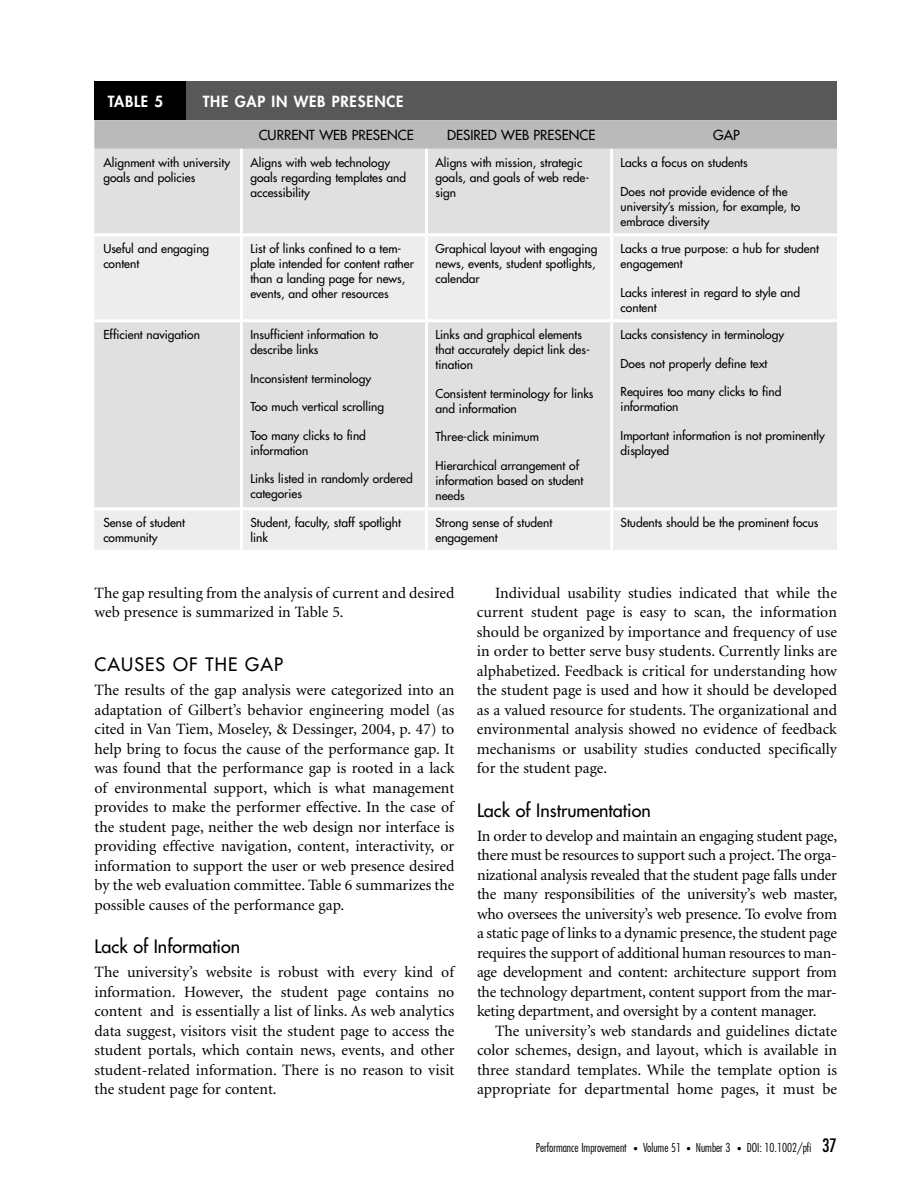
<style>
.page{position:relative;width:918px;height:1188px;background:#fff}
.page>*{position:absolute;margin:0;border:0;box-sizing:border-box;transform-origin:0 0}
.t1{font:18px "Futura";color:#000}
.t2{font:18px "Futura";letter-spacing:.06em;color:#000}
.t3{font:15.75px/19.5px "Minion";color:#000;text-align:justify}
.t4{font:800 15px "Futura";letter-spacing:.05em;color:#fff}
.t5{font:13.5px "Futura";color:#000}
.t6{font:12px/15px "Futura";color:#000}
.t7{font:300 condensed 12px "Futura";color:#000}
.s1{font-size:9px}
.s2{font-weight:400;font-size:18px}
</style>
<div class="page">
<div style="left:94px;top:120px;width:743px;height:29px;background:#bababa"></div>
<div style="left:94px;top:149px;width:743px;height:84px;background:#e0e0e0"></div>
<svg style="left:94px;top:236px;width:743px;height:314px;background:#e5e5e5"></svg>
<hr style="left:240px;top:149px;width:3px;height:84px;background:#fff">
<hr style="left:425px;top:149px;width:3px;height:84px;background:#fff">
<hr style="left:610px;top:149px;width:3px;height:84px;background:#fff">
<hr style="left:240px;top:236px;width:3px;height:83px;background:#fff">
<hr style="left:425px;top:236px;width:3px;height:83px;background:#fff">
<hr style="left:610px;top:236px;width:3px;height:83px;background:#fff">
<hr style="left:94px;top:319px;width:333px;height:3px;background:#fff">
<hr style="left:240px;top:322px;width:3px;height:185px;background:#fff">
<hr style="left:427px;top:319px;width:185px;height:3px;background:#fff">
<hr style="left:425px;top:322px;width:3px;height:185px;background:#fff">
<hr style="left:612px;top:319px;width:225px;height:3px;background:#fff">
<hr style="left:610px;top:322px;width:3px;height:185px;background:#fff">
<hr style="left:94px;top:507px;width:333px;height:3px;background:#fff">
<hr style="left:240px;top:510px;width:3px;height:40px;background:#fff">
<hr style="left:427px;top:507px;width:185px;height:3px;background:#fff">
<hr style="left:425px;top:510px;width:3px;height:40px;background:#fff">
<hr style="left:612px;top:507px;width:225px;height:3px;background:#fff">
<hr style="left:610px;top:510px;width:3px;height:40px;background:#fff">
<div style="left:94px;top:81px;width:92px;height:39px;background:#000"></div>
<div style="left:186px;top:81px;width:651px;height:39px;background:#585858"></div>
<p class="t4" style="left:108px;top:93px;width:57px">TABLE 5</p>
<p class="t4" style="left:203px;top:93px;width:202px">THE GAP IN WEB PRESENCE</p>
<p class="t5" style="left:259px;top:128px;width:156px">CURRENT WEB PRESENCE</p>
<p class="t5" style="left:447px;top:128px;width:150px">DESIRED WEB PRESENCE</p>
<p class="t5" style="left:713px;top:128px;width:28px">GAP</p>
<p class="t6" style="left:103px;top:156px;width:128px">Alignment with university goals and policies</p>
<p class="t6" style="left:250px;top:156px;width:157px">Aligns with web technology goals regarding templates and accessibility</p>
<p class="t6" style="left:436px;top:156px;width:155px">Aligns with mission, strategic goals, and goals of web rede&shy;sign</p>
<p class="t6" style="left:621px;top:156px;width:129px">Lacks a focus on students</p>
<p class="t6" style="left:621px;top:184px;width:181px">Does not provide evidence of the university’s mission, for example, to embrace diversity</p>
<p class="t6" style="left:103px;top:242px;width:107px">Useful and engaging content</p>
<p class="t6" style="left:250px;top:242px;width:165px">List of links confined to a tem&shy;plate intended for content rather than a landing page for news, events, and other resources</p>
<p class="t6" style="left:436px;top:242px;width:163px">Graphical layout with engaging news, events, student spotlights, calendar</p>
<p class="t6" style="left:621px;top:242px;width:200px">Lacks a true purpose: a hub for student engagement</p>
<p class="t6" style="left:621px;top:285px;width:181px">Lacks interest in regard to style and content</p>
<p class="t6" style="left:103px;top:328px;width:98px">Efficient navigation</p>
<p class="t6" style="left:250px;top:328px;width:130px">Insufficient information to describe links</p>
<p class="t6" style="left:250px;top:371px;width:122px">Inconsistent terminology</p>
<p class="t6" style="left:250px;top:400px;width:135px">Too much vertical scrolling</p>
<p class="t6" style="left:250px;top:428px;width:117px">Too many clicks to find information</p>
<p class="t6" style="left:250px;top:472px;width:164px">Links listed in randomly ordered categories</p>
<p class="t6" style="left:436px;top:328px;width:156px">Links and graphical elements that accurately depict link des&shy;tination</p>
<p class="t6" style="left:436px;top:386px;width:160px">Consistent terminology for links and information</p>
<p class="t6" style="left:436px;top:430px;width:105px">Three-click minimum</p>
<p class="t6" style="left:436px;top:458px;width:149px">Hierarchical arrangement of information based on student needs</p>
<p class="t6" style="left:621px;top:328px;width:165px">Lacks consistency in terminology</p>
<p class="t6" style="left:621px;top:356px;width:148px">Does not properly define text</p>
<p class="t6" style="left:621px;top:385px;width:162px">Requires too many clicks to find information</p>
<p class="t6" style="left:621px;top:428px;width:206px">Important information is not prominently displayed</p>
<p class="t6" style="left:103px;top:516px;width:83px">Sense of student community</p>
<p class="t6" style="left:250px;top:516px;width:152px">Student, faculty, staff spotlight link</p>
<p class="t6" style="left:436px;top:516px;width:118px">Strong sense of student engagement</p>
<p class="t6" style="left:621px;top:516px;width:199px">Students should be the prominent focus</p>
<p class="t3" style="left:94px;top:584px;width:361px">The gap resulting from the analysis of current and desired web presence is summarized in Table 5.</p>
<p class="t2" style="left:94px;top:655px;width:190px">CAUSES OF THE GAP</p>
<p class="t3" style="left:94px;top:682px;width:362px">The results of the gap analysis were categorized into an adaptation of Gilbert’s behavior engineering model (as cited in Van Tiem, Moseley, &amp; Dessinger, 2004, p. 47) to help bring to focus the cause of the performance gap. It was found that the performance gap is rooted in a lack of environmental support, which is what management provides to make the performer effective. In the case of the student page, neither the web design nor interface is providing effective navigation, content, interactivity, or information to support the user or web presence desired by the web evaluation committee. Table 6 summarizes the possible causes of the performance gap.</p>
<p class="t1" style="left:94px;top:937px;width:147px">Lack of Information</p>
<p class="t3" style="left:94px;top:964px;width:362px">The university’s website is robust with every kind of information. However, the student page contains no content and is essentially a list of links. As web analytics data suggest, visitors visit the student page to access the student portals, which contain news, events, and other student-related information. There is no reason to visit the student page for content.</p>
<p class="t3" style="left:477px;top:584px;width:362px;text-indent:18px">Individual usability studies indicated that while the current student page is easy to scan, the information should be organized by importance and frequency of use in order to better serve busy students. Currently links are alphabetized. Feedback is critical for understanding how the student page is used and how it should be developed as a valued resource for students. The organizational and environmental analysis showed no evidence of feedback mechanisms or usability studies conducted specifically for the student page.</p>
<p class="t1" style="left:477px;top:800px;width:176px">Lack of Instrumentation</p>
<p class="t3" style="left:477px;top:827px;width:362px">In order to develop and maintain an engaging student page, there must be resources to support such a project. The orga&shy;nizational analysis revealed that the student page falls under the many responsibilities of the university’s web master, who oversees the university’s web presence. To evolve from a static page of links to a dynamic presence, the student page requires the support of additional human resources to man&shy;age development and content: architecture support from the technology department, content support from the mar&shy;keting department, and oversight by a content manager.</p>
<p class="t3" style="left:477px;top:1022px;width:362px;text-indent:18px">The university’s web standards and guidelines dictate color schemes, design, and layout, which is available in three standard templates. While the template option is appropriate for departmental home pages, it must be</p>
<p class="t7" style="left:536px;top:1142px;width:303px">Performance Improvement <span class="s1">•</span> Volume 51 <span class="s1">•</span> Number 3 <span class="s1">•</span> DOI: 10.1002/pfi <span class="s2">37</span></p>
</div>
